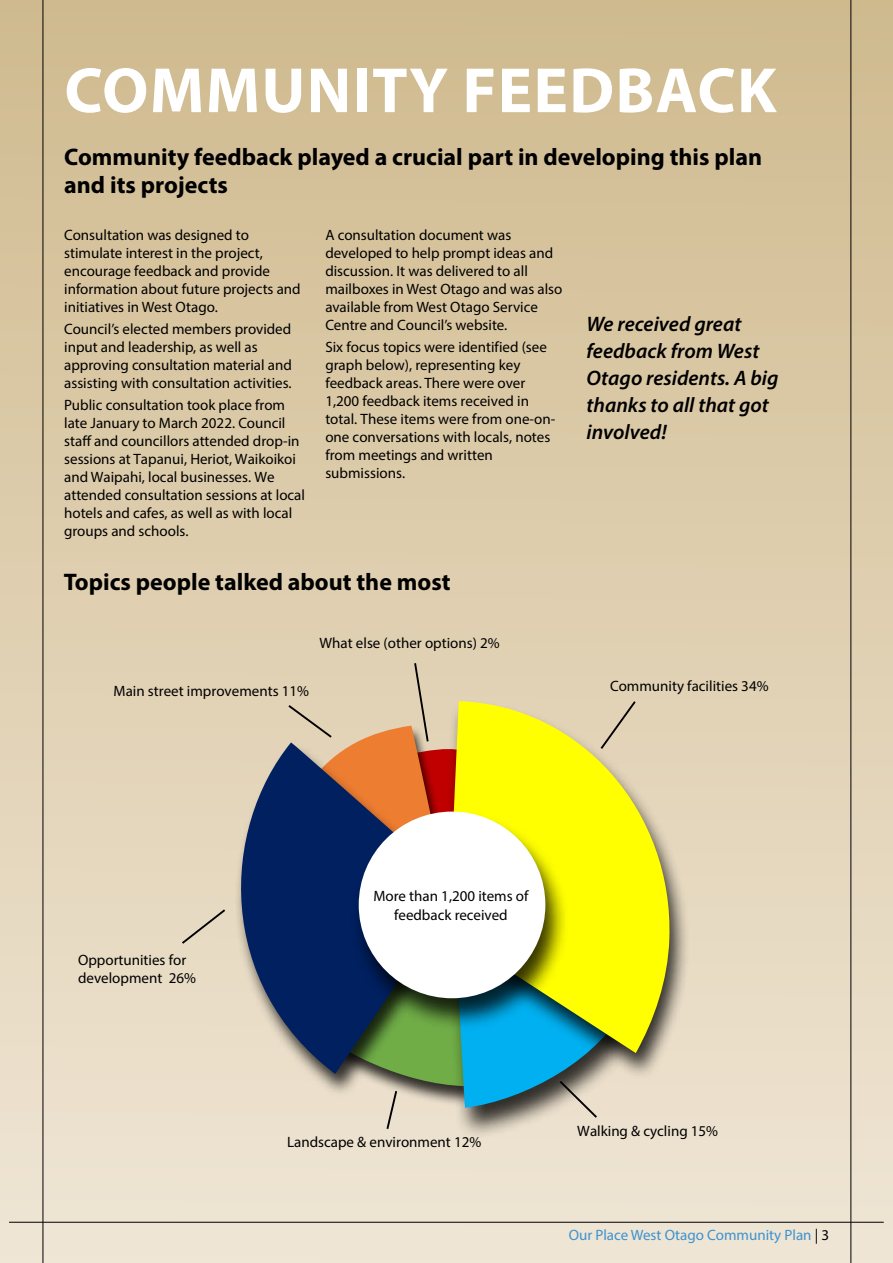
<style>
.page{position:relative;width:893px;height:1263px;background:#fff}
.page>*{position:absolute;margin:0;border:0;box-sizing:border-box;transform-origin:0 0}
.t1{font:700 64.5px "Myriad Pro";letter-spacing:.02em;color:#fff}
.t2{font:700 24px/28.8px "Myriad Pro";color:#000}
.t3{font:italic 600 21px/27px "Myriad Pro";color:#000}
.t4{font:15px/18px "Myriad Pro";color:#000}
.t5{font:15px "Myriad Pro";color:#3e92cf}
.s1{color:#000}
</style>
<div class="page">
<div style="left:0;top:0;width:893px;height:1263px;background:linear-gradient(to bottom,#d0ba8e,#efe5d5)"></div>
<hr style="left:43px;top:0;width:1px;height:1263px;background:#000">
<hr style="left:9px;top:1222px;width:875px;height:1px;background:#000">
<hr style="left:850px;top:0;width:1px;height:1263px;background:#000">
<div style="left:444px;top:889px;width:205px;height:251px;background:#ece1ce"></div>
<svg style="left:215px;top:742px;width:71px;height:332px;background:#8f939c"></svg>
<div style="left:440px;top:701px;width:251px;height:380px;background:#000;opacity:.79"></div>
<svg style="left:637px;top:701px;width:37px;height:352px;background:#dbd45f"></svg>
<svg style="left:180px;top:907px;width:47px;height:39px;background:#daceb8"></svg>
<svg style="left:286px;top:661px;width:351px;height:470px;background:#aeb57e"></svg>
<h1 class="t1" style="left:64px;top:48px;width:714px">COMMUNITY FEEDBACK</h1>
<h2 class="t2" style="left:64px;top:141px;width:699px">Community feedback played a crucial part in developing this plan and its projects</h2>
<p class="t4" style="left:64px;top:225px;width:238px">Consultation was designed to stimulate interest in the project, encourage feedback and provide information about future projects and initiatives in West Otago.</p>
<p class="t4" style="left:64px;top:320px;width:229px">Council’s elected members provided input and leadership, as well as approving consultation material and assisting with consultation activities.</p>
<p class="t4" style="left:64px;top:396px;width:242px">Public consultation took place from late January to March 2022. Council staff and councillors attended drop-in sessions at Tapanui, Heriot, Waikoikoi and Waipahi, local businesses. We attended consultation sessions at local hotels and cafes, as well as with local groups and schools.</p>
<p class="t4" style="left:325px;top:225px;width:239px">A consultation document was developed to help prompt ideas and discussion. It was delivered to all mailboxes in West Otago and was also available from West Otago Service Centre and Council’s website.</p>
<p class="t4" style="left:325px;top:338px;width:231px">Six focus topics were identified (see graph below), representing key feedback areas. There were over<br>1,200 feedback items received in total. These items were from one-on&shy;one conversations with locals, notes from meetings and written submissions.</p>
<h2 class="t2" style="left:64px;top:566px;width:388px">Topics people talked about the most</h2>
<p class="t4" style="left:320px;top:634px;width:182px">What else (other options) 2%</p>
<p class="t4" style="left:114px;top:681px;width:197px">Main street improvements 11%</p>
<h3 class="t3" style="left:586px;top:310px;width:194px">We received great feedback from West<br>Otago residents. A big thanks to all that got involved!</h3>
<p class="t4" style="left:610px;top:677px;width:160px">Community facilities 34%</p>
<p class="t4" style="left:78px;top:950px;width:119px">Opportunities for development 26%</p>
<p class="t4" style="left:373px;top:886px;width:157px;line-height:19.5px;text-align:center">More than 1,200 items of feedback received</p>
<p class="t4" style="left:287px;top:1133px;width:196px">Landscape &amp; environment 12%</p>
<p class="t4" style="left:577px;top:1121px;width:142px">Walking &amp; cycling 15%</p>
<p class="t5" style="left:569px;top:1226px;width:262px">Our Place West Otago Community Plan <span class="s1">| 3</span></p>
</div>
